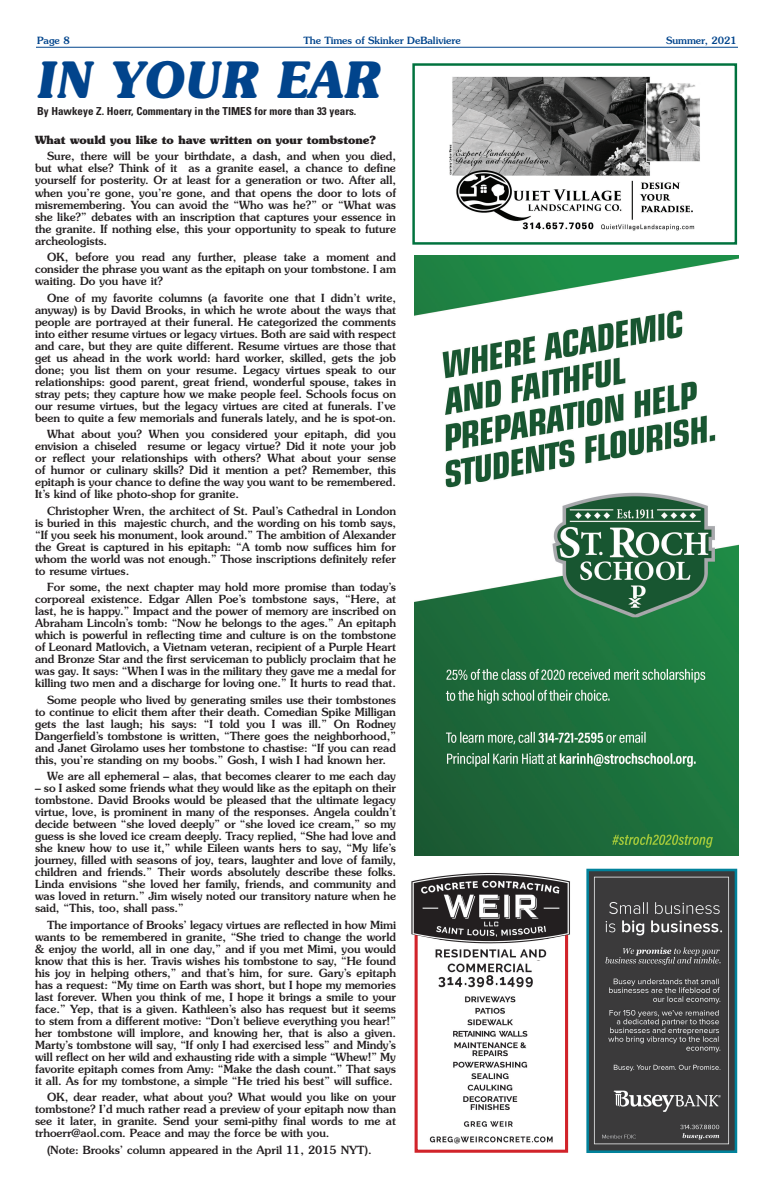
<style>
.page{position:relative;width:774px;height:1188px;background:#fff}
.page>*{position:absolute;margin:0;border:0;box-sizing:border-box;transform-origin:0 0}
.t1{font:italic 700 50px "Souvenir";color:#01448c;scale:.9 1}
.t2{font:500 11.2px/12px "Souvenir";color:#231f20;text-align:justify}
.t3{font:700 11.2px "Souvenir";color:#231f20}
.t4{font:700 condensed 11px "Univers";color:#231f20}
.t5{font:500 10px "Souvenir";color:#01448c}
</style>
<div class="page">
<hr style="left:36px;top:47px;width:702px;height:1px;background:#01448c">
<div style="left:415px;top:893px;width:153px;height:260px;border:3px solid #d1232a"></div>
<img style="left:411px;top:872px;width:159px;height:72px">
<img style="left:453px;top:996px;width:75px;height:114px">
<img style="left:429px;top:1136px;width:124px;height:8px">
<img style="left:435px;top:949px;width:112px;height:9px">
<img style="left:447px;top:963px;width:85px;height:10px">
<img style="left:438px;top:975px;width:95px;height:13px">
<img style="left:463px;top:1121px;width:50px;height:6px">
<img style="left:590px;top:873px;width:143px;height:276px">
<div style="left:586px;top:869px;width:151px;height:284px;border:3px solid #01829b"></div>
<img style="left:449px;top:76px;width:251px;height:155px">
<div style="left:412px;top:63px;width:325px;height:182px;border:2px solid #00723e"></div>
<img style="left:414px;top:255px;width:325px;height:601px">
<p class="t5" style="left:37px;top:34px;width:34px">Page 8</p>
<p class="t5" style="left:303px;top:34px;width:159px">The Times of Skinker DeBaliviere</p>
<p class="t5" style="left:666px;top:34px;width:72px">Summer, 2021</p>
<h1 class="t1" style="left:37px;top:50px;width:384px">IN YOUR EAR</h1>
<p class="t4" style="left:37px;top:105px;width:321px">By Hawkeye Z. Hoerr, Commentary in the TIMES for more than 33 years.</p>
<p class="t3" style="left:35px;top:133px;width:342px">What would you like to have written on your tombstone?</p>
<p class="t2" style="left:35px;top:150px;width:362px;text-indent:12px">Sure, there will be your birthdate, a dash, and when you died, but what else? Think of it as a granite easel, a chance to define yourself for posterity. Or at least for a generation or two. After all, when you’re gone, you’re gone, and that opens the door to lots of misremembering. You can avoid the “Who was he?” or “What was she like?” debates with an inscription that captures your essence in the granite. If nothing else, this your opportunity to speak to future archeologists.</p>
<p class="t2" style="left:35px;top:251px;width:362px;text-indent:12px">OK, before you read any further, please take a moment and consider the phrase you want as the epitaph on your tombstone. I am waiting. Do you have it?</p>
<p class="t2" style="left:35px;top:291px;width:362px;text-indent:12px">One of my favorite columns (a favorite one that I didn’t write, anyway) is by David Brooks, in which he wrote about the ways that people are portrayed at their funeral. He categorized the comments into either resume virtues or legacy virtues. Both are said with respect and care, but they are quite different. Resume virtues are those that get us ahead in the work world: hard worker, skilled, gets the job done; you list them on your resume. Legacy virtues speak to our relationships: good parent, great friend, wonderful spouse, takes in stray pets; they capture how we make people feel. Schools focus on our resume virtues, but the legacy virtues are cited at funerals. I’ve been to quite a few memorials and funerals lately, and he is spot-on.</p>
<p class="t2" style="left:35px;top:428px;width:362px;text-indent:12px">What about you? When you considered your epitaph, did you envision a chiseled resume or legacy virtue? Did it note your job or reflect your relationships with others? What about your sense of humor or culinary skills? Did it mention a pet? Remember, this epitaph is your chance to define the way you want to be remembered.<br>It’s kind of like photo-shop for granite.</p>
<p class="t2" style="left:35px;top:504px;width:362px;text-indent:12px">Christopher Wren, the architect of St. Paul’s Cathedral in London is buried in this majestic church, and the wording on his tomb says, “If you seek his monument, look around.” The ambition of Alexander the Great is captured in his epitaph: “A tomb now suffices him for whom the world was not enough.” Those inscriptions definitely refer to resume virtues.</p>
<p class="t2" style="left:35px;top:581px;width:362px;text-indent:12px">For some, the next chapter may hold more promise than today’s corporeal existence. Edgar Allen Poe’s tombstone says, “Here, at last, he is happy.” Impact and the power of memory are inscribed on Abraham Lincoln’s tomb: “Now he belongs to the ages.” An epitaph which is powerful in reflecting time and culture is on the tombstone of Leonard Matlovich, a Vietnam veteran, recipient of a Purple Heart and Bronze Star and the first serviceman to publicly proclaim that he was gay. It says: “When I was in the military they gave me a medal for killing two men and a discharge for loving one.” It hurts to read that.</p>
<p class="t2" style="left:35px;top:693px;width:362px;text-indent:12px">Some people who lived by generating smiles use their tombstones to continue to elicit them after their death. Comedian Spike Milligan gets the last laugh; his says: “I told you I was ill.” On Rodney Dangerfield’s tombstone is written, “There goes the neighborhood,” and Janet Girolamo uses her tombstone to chastise: “If you can read this, you’re standing on my boobs.” Gosh, I wish I had known her.</p>
<p class="t2" style="left:47px;top:770px;width:350px">We are all ephemeral – alas, that becomes clearer to me each day</p>
<p class="t2" style="left:35px;top:782px;width:362px">– so I asked some friends what they would like as the epitaph on their tombstone. David Brooks would be pleased that the ultimate legacy virtue, love, is prominent in many of the responses. Angela couldn’t decide between “she loved deeply” or “she loved ice cream,” so my guess is she loved ice cream deeply. Tracy replied, “She had love and she knew how to use it,” while Eileen wants hers to say, “My life’s journey, filled with seasons of joy, tears, laughter and love of family, children and friends.” Their words absolutely describe these folks.<br>Linda envisions “she loved her family, friends, and community and was loved in return.” Jim wisely noted our transitory nature when he said, “This, too, shall pass.”</p>
<p class="t2" style="left:35px;top:919px;width:363px;text-indent:12px">The importance of Brooks’ legacy virtues are reflected in how Mimi wants to be remembered in granite, “She tried to change the world &amp; enjoy the world, all in one day,” and if you met Mimi, you would know that this is her. Travis wishes his tombstone to say, “He found his joy in helping others,” and that’s him, for sure. Gary’s epitaph has a request: “My time on Earth was short, but I hope my memories last forever. When you think of me, I hope it brings a smile to your face.” Yep, that is a given. Kathleen’s also has request but it seems to stem from a different motive: “Don’t believe everything you hear!” her tombstone will implore, and knowing her, that is also a given.<br>Marty’s tombstone will say, “If only I had exercised less” and Mindy’s will reflect on her wild and exhausting ride with a simple “Whew!” My favorite epitaph comes from Amy: “Make the dash count.” That says it all. As for my tombstone, a simple “He tried his best” will suffice.</p>
<p class="t2" style="left:35px;top:1091px;width:362px;text-indent:12px">OK, dear reader, what about you? What would you like on your tombstone? I’d much rather read a preview of your epitaph now than see it later, in granite. Send your semi-pithy final words to me at trhoerr@aol.com. Peace and may the force be with you.</p>
<p class="t2" style="left:47px;top:1144px;width:326px">(Note: Brooks’ column appeared in the April 11, 2015 NYT).</p>
</div>
